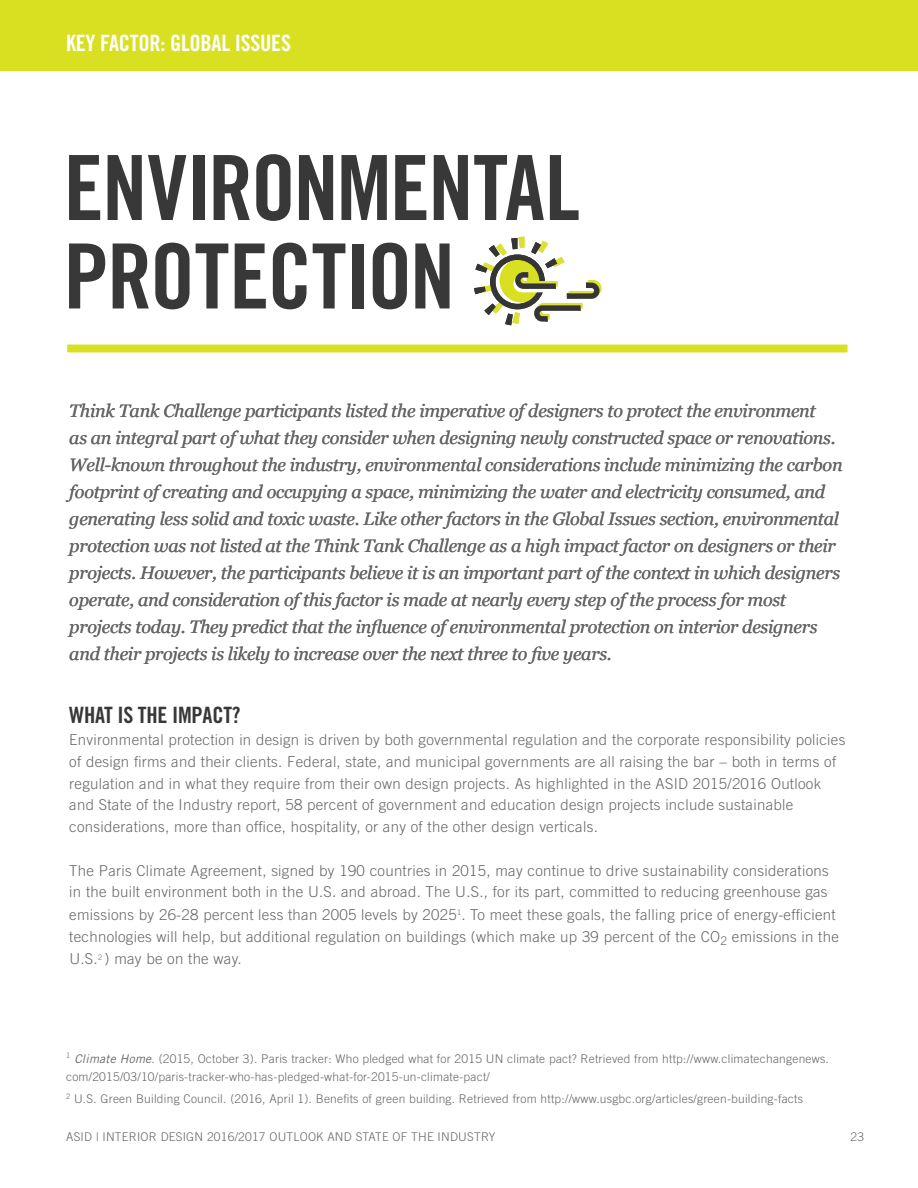
<style>
.page{position:relative;width:918px;height:1188px;background:#fff}
.page>*{position:absolute;margin:0;border:0;box-sizing:border-box;transform-origin:0 0}
.t1{font:90px/88.5px "Trade Gothic LT Std Bd Cn 20";letter-spacing:-.015em;color:#383839}
.t2{font:22.5px "Trade Gothic LT Std Bd Cn 20";letter-spacing:-.01em;color:#fff}
.t3{font:22.5px "Trade Gothic LT Std Bd Cn 20";letter-spacing:-.01em;color:#383839}
.t4{font:italic 18px/27px "Georgia";letter-spacing:-.015em;color:#67676a}
.t5{font:300 15px/21.8px "Trade Gothic LT Std";letter-spacing:.02em;color:#67676a}
.t6{font:300 12px/18px "Trade Gothic LT Std";letter-spacing:.02em;color:#67676a}
.s1{font-weight:400;font-style:italic}
</style>
<div class="page">
<div style="left:0;top:0;width:918px;height:71px;background:#d9e022"></div>
<div style="left:67px;top:345px;width:780px;height:7px;background:#d9e022"></div>
<svg style="left:474px;top:237px;width:127px;height:88px"></svg>
<h2 class="t2" style="left:66px;top:30px;width:226px">KEY FACTOR: GLOBAL ISSUES</h2>
<h1 class="t1" style="left:64px;top:143px;width:518px">ENVIRONMENTAL<br>PROTECTION</h1>
<p class="t4" style="left:69px;top:396px;width:775px">Think Tank Challenge participants listed the imperative of designers to protect the environment<br>as an integral part of what they consider when designing newly constructed space or renovations.<br>Well-known throughout the industry, environmental considerations include minimizing the carbon footprint of creating and occupying a space, minimizing the water and electricity consumed, and generating less solid and toxic waste. Like other factors in the Global Issues section, environmental protection was not listed at the Think Tank Challenge as a high impact factor on designers or their projects. However, the participants believe it is an important part of the context in which designers operate, and consideration of this factor is made at nearly every step of the process for most projects today. They predict that the influence of environmental protection on interior designers and their projects is likely to increase over the next three to five years.</p>
<h2 class="t3" style="left:69px;top:702px;width:173px">WHAT IS THE IMPACT?</h2>
<p class="t5" style="left:69px;top:729px;width:778px">Environmental protection in design is driven by both governmental regulation and the corporate responsibility policies of design firms and their clients. Federal, state, and municipal governments are all raising the bar – both in terms of regulation and in what they require from their own design projects. As highlighted in the ASID 2015/2016 Outlook and State of the Industry report, 58 percent of government and education design projects include sustainable considerations, more than office, hospitality, or any of the other design verticals.</p>
<p class="t5" style="left:69px;top:859px;width:771px;line-height:22.2px">The Paris Climate Agreement, signed by 190 countries in 2015, may continue to drive sustainability considerations in the built environment both in the U.S. and abroad. The U.S., for its part, committed to reducing greenhouse gas emissions by 26-28 percent less than 2005 levels by 2025<sup>1</sup>. To meet these goals, the falling price of energy-efficient technologies will help, but additional regulation on buildings (which make up 39 percent of the CO<sub>2</sub> emissions in the U.S.<sup>2</sup> ) may be on the way.</p>
<p class="t6" style="left:66px;top:1049px;width:764px"><sup>1</sup> <span class="s1">Climate Home</span>. (2015, October 3). Paris tracker: Who pledged what for 2015 UN climate pact? Retrieved from http://www.climatechangenews. com/2015/03/10/paris-tracker-who-has-pledged-what-for-2015-un-climate-pact/</p>
<p class="t6" style="left:66px;top:1090px;width:738px"><sup>2</sup> U.S. Green Building Council. (2016, April 1). Benefits of green building. Retrieved from http://www.usgbc.org/articles/green-building-facts</p>
<p class="t6" style="left:66px;top:1127px;width:431px">ASID | INTERIOR DESIGN 2016/2017 OUTLOOK AND STATE OF THE INDUSTRY</p>
<p class="t6" style="left:850px;top:1127px;width:15px">23</p>
</div>
